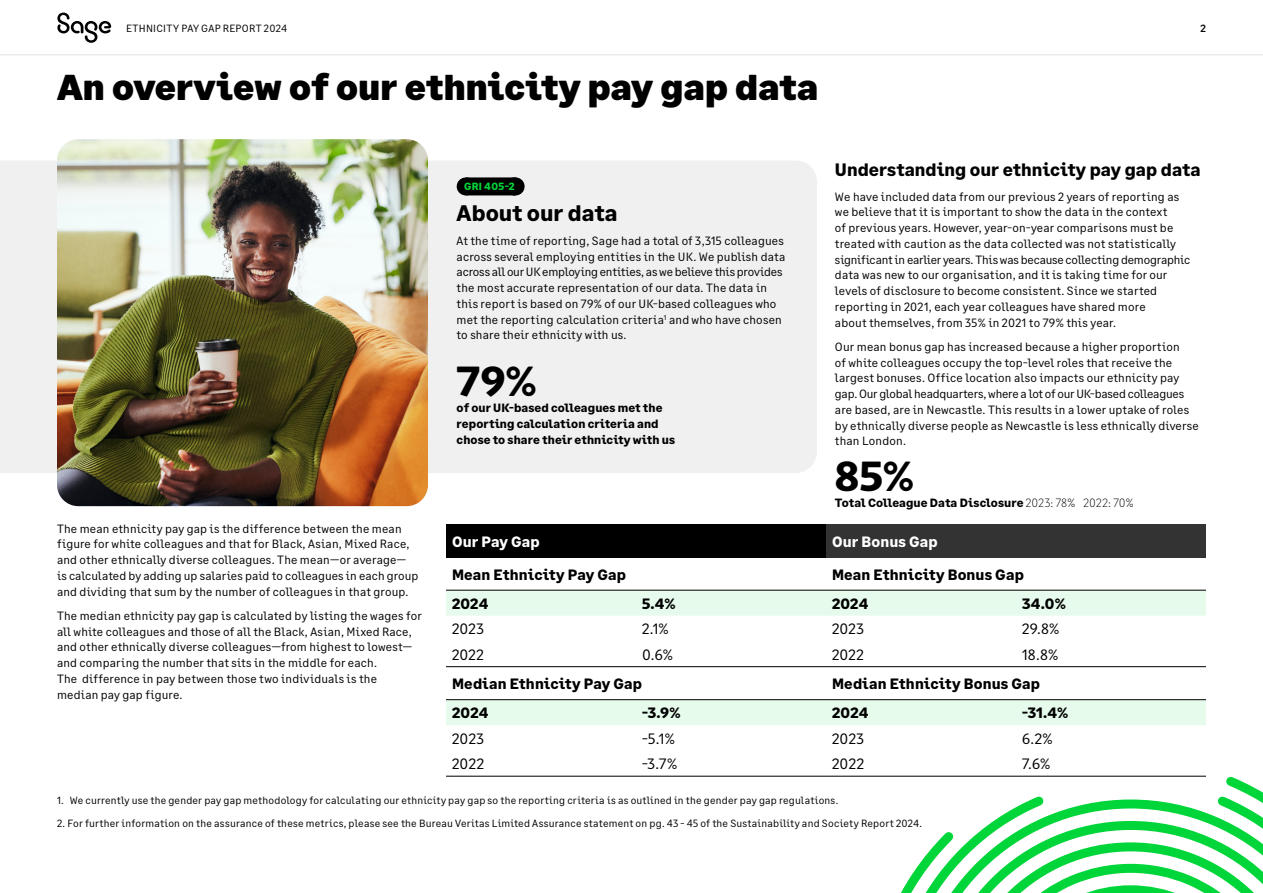
<style>
.page{position:relative;width:1263px;height:893px;background:#fff}
.page>*{position:absolute;margin:0;border:0;box-sizing:border-box;transform-origin:0 0}
.t1{font:700 42px "Sage Text";color:#000}
.t2{font:900 36px "Sage Headline";color:#000}
.t3{font:700 22.5px "Sage Text";color:#000}
.t4{font:700 18px "Sage Text";color:#000}
.t5{font:700 15px "Sage Text";letter-spacing:.01em;color:#000}
.t6{font:15px "Sage Text";letter-spacing:.02em;color:#000}
.t7{font:700 15px "Sage Text";letter-spacing:.01em;color:#fff}
.t8{font:12px/15.8px "Sage Text";letter-spacing:.015em;color:#000}
.t9{font:700 12px/15.8px "Sage Text";letter-spacing:.005em;color:#000}
.t10{font:10.5px "Sage Text";letter-spacing:.02em;color:#000}
.t11{font:700 10.5px "Sage Text";letter-spacing:.03em;color:#00d639}
.t12{font:500 10.5px "Sage Text";color:#000}
.s1{font-weight:300}
</style>
<div class="page">
<svg style="left:843px;top:775px;width:420px;height:118px"></svg>
<div style="left:0;top:161px;width:817px;height:312px;background:#f0f0f0"></div>
<div style="left:466px;top:177px;width:49px;height:18px;background:#000"></div>
<svg style="left:490px;top:177px;width:26px;height:18px"></svg>
<img style="left:57px;top:139px;width:371px;height:367px">
<div style="left:446px;top:524px;width:380px;height:33px;background:#000"></div>
<div style="left:826px;top:524px;width:380px;height:33px;background:#333"></div>
<svg style="left:446px;top:591px;width:760px;height:134px"></svg>
<hr style="left:446px;top:776px;width:190px;height:1px;background:#000">
<hr style="left:636px;top:776px;width:190px;height:1px;background:#000">
<hr style="left:826px;top:776px;width:190px;height:1px;background:#000">
<hr style="left:1016px;top:776px;width:190px;height:1px;background:#000">
<hr style="left:446px;top:590px;width:190px;height:1px;background:#000">
<hr style="left:636px;top:590px;width:190px;height:1px;background:#000">
<hr style="left:826px;top:590px;width:190px;height:1px;background:#000">
<hr style="left:1016px;top:590px;width:190px;height:1px;background:#000">
<hr style="left:446px;top:666px;width:190px;height:1px;background:#000">
<hr style="left:636px;top:666px;width:190px;height:1px;background:#000">
<hr style="left:446px;top:699px;width:190px;height:1px;background:#000">
<hr style="left:636px;top:699px;width:190px;height:1px;background:#000">
<hr style="left:826px;top:666px;width:190px;height:1px;background:#000">
<hr style="left:1016px;top:666px;width:190px;height:1px;background:#000">
<hr style="left:826px;top:699px;width:190px;height:1px;background:#000">
<hr style="left:1016px;top:699px;width:190px;height:1px;background:#000">
<svg style="left:0;top:12px;width:1263px;height:43px"></svg>
<svg style="left:57px;top:13px;width:54px;height:30px"></svg>
<p class="t10" style="left:126px;top:22px;width:163px">ETHNICITY PAY GAP REPORT 2024</p>
<p class="t12" style="left:1200px;top:22px;width:7px">2</p>
<h2 class="t2" style="left:57px;top:65px;width:763px">An overview of our ethnicity pay gap data</h2>
<p class="t11" style="left:464px;top:180px;width:52px">GRI 405-2</p>
<h3 class="t3" style="left:457px;top:199px;width:162px">About our data</h3>
<p class="t8" style="left:457px;top:233px;width:330px">At the time of reporting, Sage had a total of 3,315 colleagues across several employing entities in the UK. We publish data across all our UK employing entities, as we believe this provides the most accurate representation of our data. The data in this report is based on 79% of our UK-based colleagues who met the reporting calculation criteria<sup>1</sup> and who have chosen to share their ethnicity with us.</p>
<h1 class="t1" style="left:457px;top:355px;width:82px">79%</h1>
<p class="t9" style="left:457px;top:400px;width:220px">of our UK-based colleagues met the reporting calculation criteria and chose to share their ethnicity with us</p>
<h3 class="t4" style="left:835px;top:159px;width:367px">Understanding our ethnicity pay gap data</h3>
<p class="t8" style="left:835px;top:189px;width:357px">We have included data from our previous 2 years of reporting as we believe that it is important to show the data in the context<br>of previous years. However, year-on-year comparisons must be treated with caution as the data collected was not statistically significant in earlier years. This was because collecting demographic data was new to our organisation, and it is taking time for our levels of disclosure to become consistent. Since we started reporting in 2021, each year colleagues have shared more<br>about themselves, from 35% in 2021 to 79% this year.</p>
<p class="t8" style="left:835px;top:339px;width:365px">Our mean bonus gap has increased because a higher proportion<br>of white colleagues occupy the top-level roles that receive the largest bonuses. Office location also impacts our ethnicity pay gap. Our global headquarters, where a lot of our UK-based colleagues are based, are in Newcastle. This results in a lower uptake of roles by ethnically diverse people as Newcastle is less ethnically diverse than London.</p>
<h1 class="t1" style="left:835px;top:450px;width:81px">85%</h1>
<p class="t9" style="left:835px;top:495px;width:300px">Total Colleague Data Disclosure <span class="s1">2023: 78% 2022: 70%</span></p>
<p class="t8" style="left:57px;top:521px;width:363px">The mean ethnicity pay gap is the difference between the mean figure for white colleagues and that for Black, Asian, Mixed Race, and other ethnically diverse colleagues. The mean—or average— is calculated by adding up salaries paid to colleagues in each group and dividing that sum by the number of colleagues in that group.</p>
<p class="t8" style="left:57px;top:608px;width:366px">The median ethnicity pay gap is calculated by listing the wages for all white colleagues and those of all the Black, Asian, Mixed Race, and other ethnically diverse colleagues—from highest to lowest— and comparing the number that sits in the middle for each.<br>The difference in pay between those two individuals is the<br>median pay gap figure.</p>
<p class="t7" style="left:452px;top:532px;width:89px">Our Pay Gap</p>
<p class="t7" style="left:832px;top:532px;width:107px">Our Bonus Gap</p>
<p class="t5" style="left:452px;top:565px;width:176px">Mean Ethnicity Pay Gap</p>
<p class="t5" style="left:832px;top:565px;width:193px">Mean Ethnicity Bonus Gap</p>
<p class="t5" style="left:452px;top:594px;width:38px">2024</p>
<p class="t5" style="left:642px;top:594px;width:35px">5.4%</p>
<p class="t5" style="left:832px;top:594px;width:38px">2024</p>
<p class="t5" style="left:1022px;top:594px;width:45px">34.0%</p>
<p class="t6" style="left:452px;top:620px;width:34px">2023</p>
<p class="t6" style="left:642px;top:620px;width:28px">2.1%</p>
<p class="t6" style="left:832px;top:620px;width:34px">2023</p>
<p class="t6" style="left:1022px;top:620px;width:39px">29.8%</p>
<p class="t6" style="left:452px;top:646px;width:33px">2022</p>
<p class="t6" style="left:642px;top:646px;width:32px">0.6%</p>
<p class="t6" style="left:832px;top:646px;width:33px">2022</p>
<p class="t6" style="left:1022px;top:646px;width:38px">18.8%</p>
<p class="t5" style="left:452px;top:674px;width:192px">Median Ethnicity Pay Gap</p>
<p class="t5" style="left:832px;top:674px;width:210px">Median Ethnicity Bonus Gap</p>
<p class="t5" style="left:452px;top:704px;width:38px">2024</p>
<p class="t5" style="left:642px;top:704px;width:40px">-3.9%</p>
<p class="t5" style="left:832px;top:704px;width:38px">2024</p>
<p class="t5" style="left:1022px;top:704px;width:48px">-31.4%</p>
<p class="t6" style="left:452px;top:730px;width:34px">2023</p>
<p class="t6" style="left:642px;top:730px;width:34px">-5.1%</p>
<p class="t6" style="left:832px;top:730px;width:34px">2023</p>
<p class="t6" style="left:1022px;top:730px;width:32px">6.2%</p>
<p class="t6" style="left:452px;top:755px;width:33px">2022</p>
<p class="t6" style="left:642px;top:755px;width:37px">-3.7%</p>
<p class="t6" style="left:832px;top:755px;width:33px">2022</p>
<p class="t6" style="left:1022px;top:755px;width:30px">7.6%</p>
<p class="t10" style="left:57px;top:794px;width:783px">1. We currently use the gender pay gap methodology for calculating our ethnicity pay gap so the reporting criteria is as outlined in the gender pay gap regulations.</p>
<p class="t10" style="left:57px;top:817px;width:866px">2. For further information on the assurance of these metrics, please see the Bureau Veritas Limited Assurance statement on pg. 43 - 45 of the Sustainability and Society Report 2024.</p>
</div>
